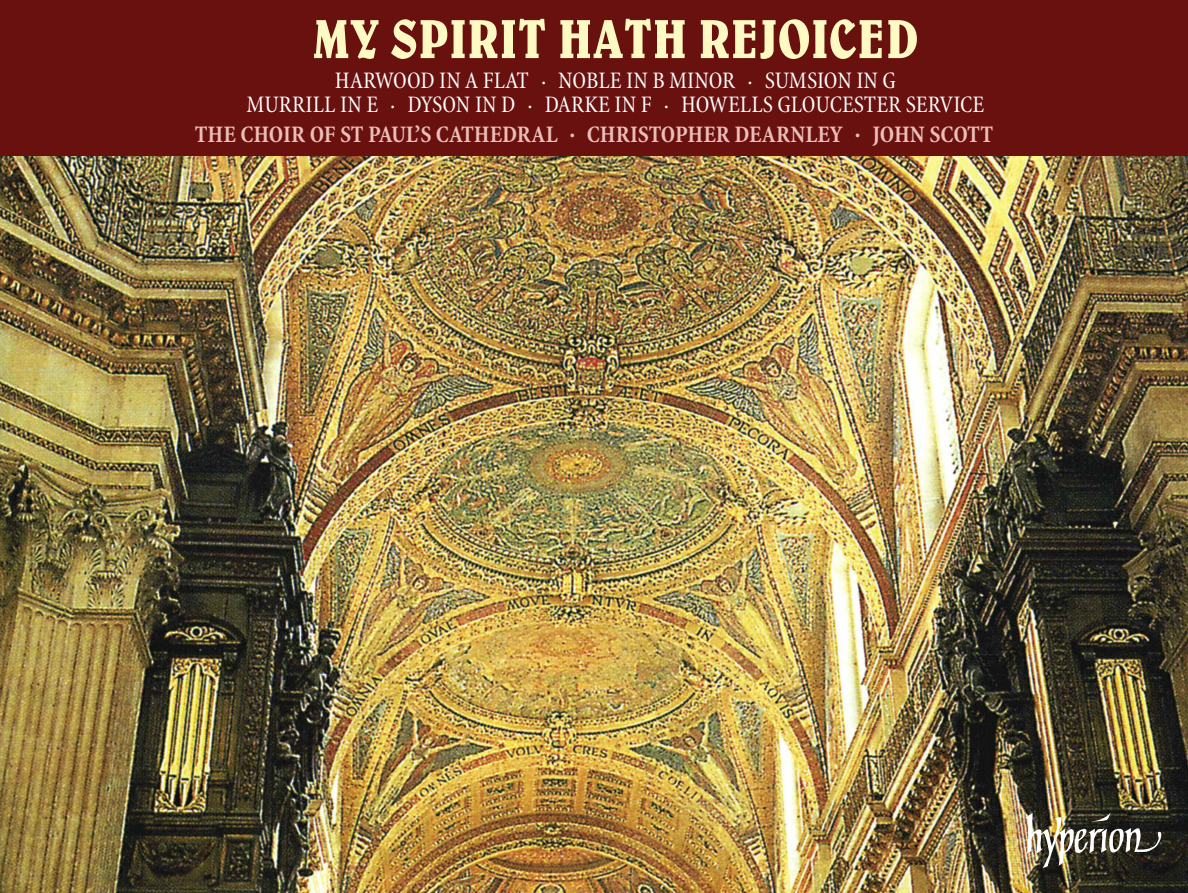
<style>
.page{position:relative;width:1188px;height:893px;background:#fff}
.page>*{position:absolute;margin:0;border:0;box-sizing:border-box;transform-origin:0 0}
.t1{font:condensed 55.5px "Belwe";color:#fffac4}
.t2{font:condensed 24px/24px "Minion";color:#fff;text-align:center}
.t3{font:700 condensed 24px "Minion";color:#ebbeb8}
</style>
<div class="page">
<img style="left:0;top:156px;width:1188px;height:736px">
<img style="left:1021px;top:806px;width:144px;height:66px">
<div style="left:0;top:0;width:1188px;height:156px;background:#69110f"></div>
<p class="t1" style="left:312px;top:19px;width:608px">MY SPIRIT HATH REJOICED</p>
<p class="t2" style="left:246px;top:71px;width:740px">HARWOOD IN A FLAT . NOBLE IN B MINOR . SUMSION IN G<br>MURRILL IN E . DYSON IN D . DARKE IN F . HOWELLS GLOUCESTER SERVICE</p>
<p class="t3" style="left:195px;top:125px;width:800px">THE CHOIR OF ST PAUL’S CATHEDRAL . CHRISTOPHER DEARNLEY . JOHN SCOTT</p>
</div>
